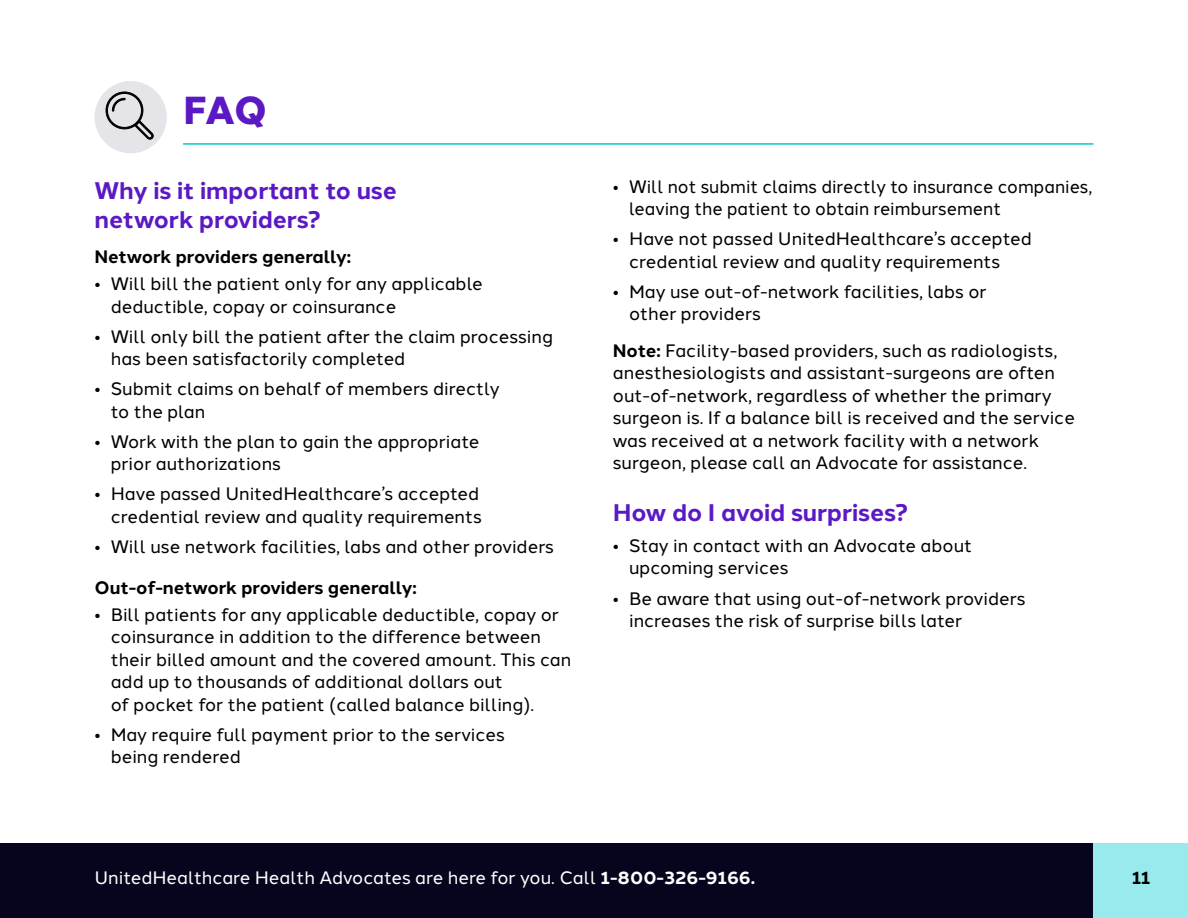
<style>
.page{position:relative;width:1188px;height:918px;background:#fff}
.page>*{position:absolute;margin:0;border:0;box-sizing:border-box;transform-origin:0 0}
.t1{font:800 39px "Halcom";color:#5b19c4}
.t2{font:700 24px/28.8px "Halcom";letter-spacing:-.005em;color:#5b19c4}
.t3{font:18px/22.5px "Halcom";color:#000}
.t4{font:18px "Halcom";color:#fff}
.t5{font:700 18px "Halcom";letter-spacing:-.005em;color:#000}
.s1{font-weight:700}
</style>
<div class="page">
<hr style="left:183px;top:143px;width:911px;height:2px;background:#00cacf">
<div style="left:95px;top:81px;width:72px;height:72px;background:#e5e5e9;border-radius:50%"></div>
<svg style="left:106px;top:92px;width:48px;height:48px"></svg>
<div style="left:0;top:844px;width:1188px;height:74px;background:#05051e"></div>
<div style="left:1094px;top:844px;width:94px;height:74px;background:#99eaec"></div>
<h1 class="t1" style="left:183px;top:79px;width:86px">FAQ</h1>
<h2 class="t2" style="left:94px;top:174px;width:304px">Why is it important to use network providers?</h2>
<p class="t5" style="left:94px;top:242px;width:258px">Network providers generally:</p>
<p class="t3" style="left:111px;top:271px;width:374px;text-indent:-16px">• Will bill the patient only for any applicable deductible, copay or coinsurance</p>
<p class="t3" style="left:111px;top:323px;width:444px;text-indent:-16px">• Will only bill the patient after the claim processing has been satisfactorily completed</p>
<p class="t3" style="left:111px;top:376px;width:391px;text-indent:-16px">• Submit claims on behalf of members directly to the plan</p>
<p class="t3" style="left:111px;top:428px;width:370px;text-indent:-16px">• Work with the plan to gain the appropriate prior authorizations</p>
<p class="t3" style="left:94px;top:481px;width:389px;text-align:right">• Have passed UnitedHealthcare’s accepted credential review and quality requirements</p>
<p class="t3" style="left:94px;top:534px;width:461px">• Will use network facilities, labs and other providers</p>
<p class="t5" style="left:94px;top:573px;width:324px">Out-of-network providers generally:</p>
<p class="t3" style="left:111px;top:601px;width:462px;text-indent:-16px">• Bill patients for any applicable deductible, copay or coinsurance in addition to the difference between their billed amount and the covered amount. This can add up to thousands of additional dollars out<br>of pocket for the patient (called balance billing).</p>
<p class="t3" style="left:111px;top:721px;width:396px;text-indent:-16px">• May require full payment prior to the services being rendered</p>
<p class="t3" style="left:629px;top:173px;width:465px;text-indent:-16px">• Will not submit claims directly to insurance companies, leaving the patient to obtain reimbursement</p>
<p class="t3" style="left:629px;top:226px;width:404px;text-indent:-16px">• Have not passed UnitedHealthcare’s accepted credential review and quality requirements</p>
<p class="t3" style="left:629px;top:279px;width:359px;text-indent:-16px">• May use out-of-network facilities, labs or other providers</p>
<p class="t3" style="left:613px;top:338px;width:464px"><span class="s1">Note:</span> Facility-based providers, such as radiologists, anesthesiologists and assistant-surgeons are often out-of-network, regardless of whether the primary surgeon is. If a balance bill is received and the service was received at a network facility with a network surgeon, please call an Advocate for assistance.</p>
<h2 class="t2" style="left:613px;top:496px;width:297px">How do I avoid surprises?</h2>
<p class="t3" style="left:629px;top:533px;width:345px;text-indent:-16px">• Stay in contact with an Advocate about upcoming services</p>
<p class="t3" style="left:629px;top:585px;width:398px;text-indent:-16px">• Be aware that using out-of-network providers increases the risk of surprise bills later</p>
<p class="t4" style="left:94px;top:864px;width:662px">UnitedHealthcare Health Advocates are here for you. Call <span class="s1">1-800-326-9166.</span></p>
<p class="t5" style="left:1132px;top:863px;width:20px">11</p>
</div>
